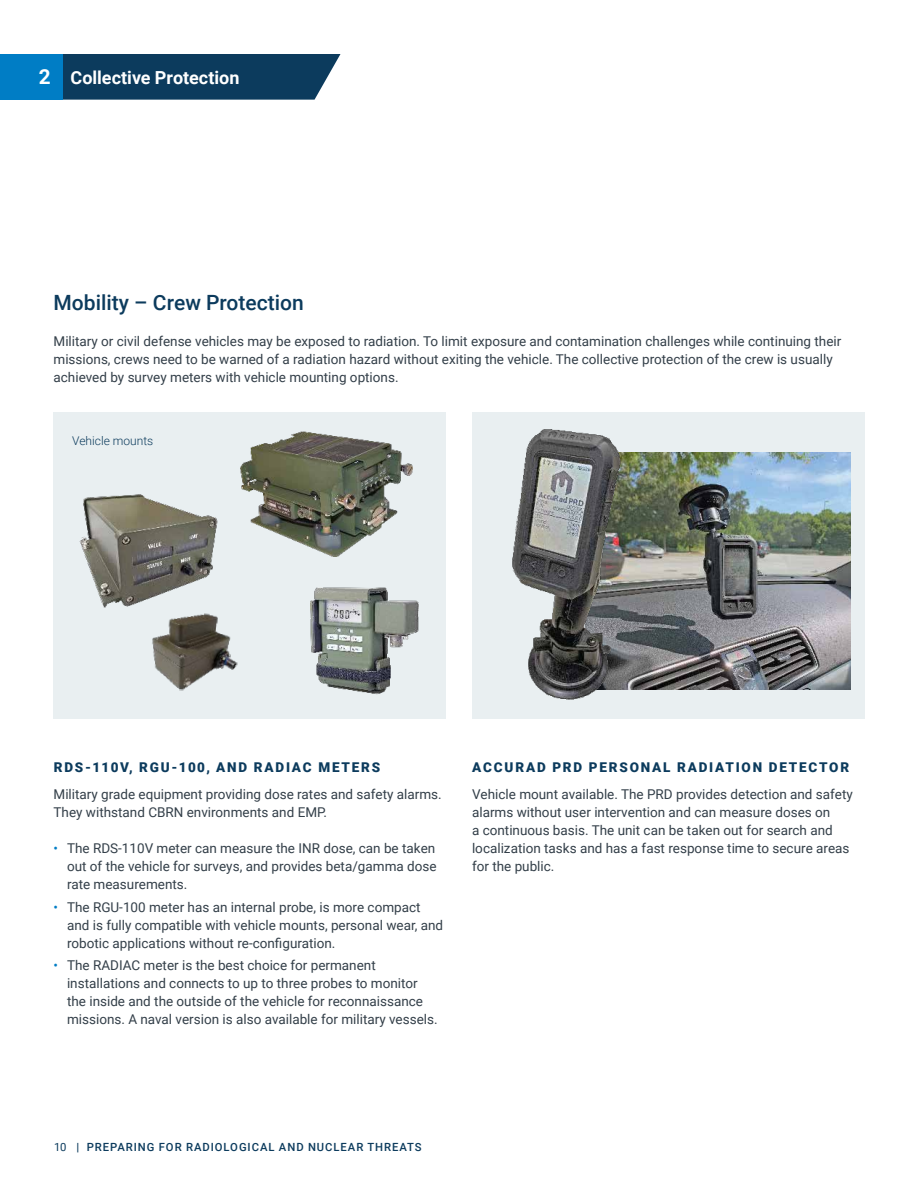
<style>
.page{position:relative;width:918px;height:1188px;background:#fff}
.page>*{position:absolute;margin:0;border:0;box-sizing:border-box;transform-origin:0 0}
.t1{font:500 21px "Roboto";color:#0c3b5d}
.t2{font:700 18px "Roboto";color:#fff}
.t3{font:13.5px/18px "Roboto";color:#333f49}
.t4{font:900 13.5px "Roboto";letter-spacing:.135em;color:#0c3b5d}
.t5{font:300 12px "Roboto";color:#0c3b5d}
.t6{font:500 11.25px "Roboto";letter-spacing:.085em;color:#0c3b5d}
.s1{font-size:20.7px}
.s2{color:#007dc5}
.s3{font-weight:400}
</style>
<div class="page">
<svg style="left:63px;top:54px;width:278px;height:46px"></svg>
<div style="left:0;top:54px;width:63px;height:46px;background:#007dc5"></div>
<div style="left:54px;top:413px;width:392px;height:306px;background:#e9eff1"></div>
<div style="left:472px;top:413px;width:392px;height:306px;background:#e9eff1"></div>
<img style="left:634px;top:452px;width:216px;height:237px">
<img style="left:512px;top:429px;width:122px;height:271px">
<img style="left:240px;top:431px;width:173px;height:126px">
<img style="left:80px;top:494px;width:137px;height:113px">
<img style="left:310px;top:588px;width:108px;height:106px">
<img style="left:152px;top:613px;width:86px;height:78px">
<h2 class="t2" style="left:39px;top:65px;width:202px"><span class="s1">2</span> Collective Protection</h2>
<h1 class="t1" style="left:54px;top:288px;width:252px">Mobility – Crew Protection</h1>
<p class="t3" style="left:54px;top:332px;width:789px">Military or civil defense vehicles may be exposed to radiation. To limit exposure and contamination challenges while continuing their missions, crews need to be warned of a radiation hazard without exiting the vehicle. The collective protection of the crew is usually achieved by survey meters with vehicle mounting options.</p>
<p class="t5" style="left:72px;top:432px;width:83px">Vehicle mounts</p>
<p class="t4" style="left:54px;top:758px;width:328px">RDS-110V, RGU-100, AND RADIAC METERS</p>
<p class="t3" style="left:54px;top:785px;width:390px">Military grade equipment providing dose rates and safety alarms.<br>They withstand CBRN environments and EMP.</p>
<p class="t3" style="left:67px;top:839px;width:371px;text-align:justify;text-indent:-14px"><span class="s2">•</span> The RDS-110V meter can measure the INR dose, can be taken out of the vehicle for surveys, and provides beta/gamma dose rate measurements.</p>
<p class="t3" style="left:67px;top:897px;width:378px;text-indent:-14px"><span class="s2">•</span> The RGU-100 meter has an internal probe, is more compact and is fully compatible with vehicle mounts, personal wear, and robotic applications without re-configuration.</p>
<p class="t3" style="left:67px;top:956px;width:372px;text-indent:-14px"><span class="s2">•</span> The RADIAC meter is the best choice for permanent installations and connects to up to three probes to monitor the inside and the outside of the vehicle for reconnaissance missions. A naval version is also available for military vessels.</p>
<p class="t4" style="left:472px;top:758px;width:378px">ACCURAD PRD PERSONAL RADIATION DETECTOR</p>
<p class="t3" style="left:472px;top:785px;width:382px">Vehicle mount available. The PRD provides detection and safety alarms without user intervention and can measure doses on<br>a continuous basis. The unit can be taken out for search and localization tasks and has a fast response time to secure areas for the public.</p>
<p class="t6" style="left:54px;top:1139px;width:369px"><span class="s3">10</span> | PREPARING FOR RADIOLOGICAL AND NUCLEAR THREATS</p>
</div>
